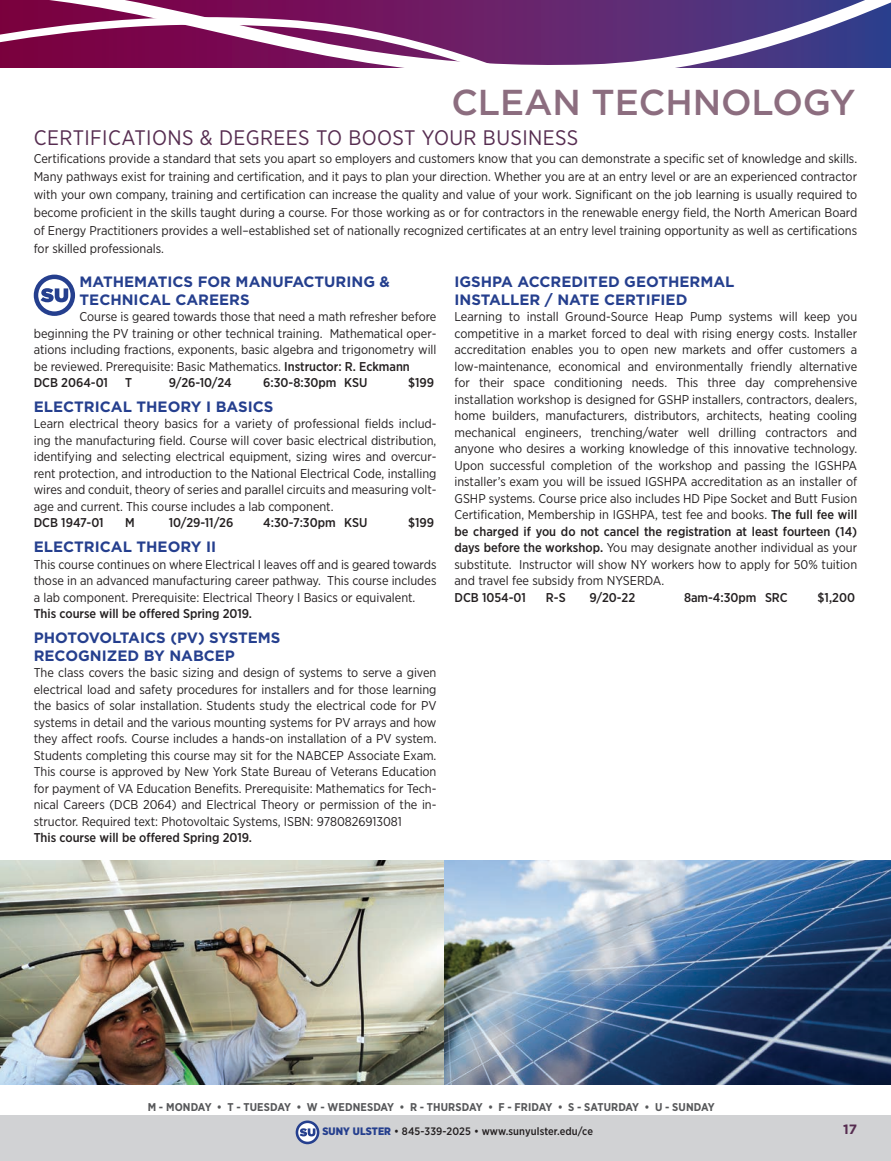
<style>
.page{position:relative;width:891px;height:1161px;background:#fff}
.page>*{position:absolute;margin:0;border:0;box-sizing:border-box;transform-origin:0 0}
.t1{font:500 36px "Gotham";color:#8c6d7f}
.t2{font:21px "Gotham Narrow";color:#562c50}
.t3{font:700 15px/18px "Gotham";color:#253f8e}
.t4{font:700 13.5px "Gotham";color:#562c50}
.t5{font:12.75px/16.5px "Gotham Narrow";color:#231f20;text-align:justify}
.t6{font:500 12.75px "Gotham Narrow";color:#231f20}
.t7{font:700 11.25px "Gotham Narrow";letter-spacing:.01em;color:#57585a}
.t8{font:500 10.8px "Gotham Narrow";letter-spacing:.01em;color:#231f20}
.s1{font-weight:500}
.s2{font-weight:900;color:#253f8e}
</style>
<div class="page">
<div style="left:0;top:1115px;width:891px;height:46px;background:#d1d2d4"></div>
<svg style="left:297px;top:1122px;width:21px;height:21px"></svg>
<div style="left:296px;top:1121px;width:23px;height:23px;border:3px solid #253f8e;border-radius:50%"></div>
<svg style="left:300px;top:1128px;width:15px;height:8px"></svg>
<svg style="left:0;top:0;width:891px;height:68px"></svg>
<div style="left:34px;top:275px;width:41px;height:41px;border:4px solid #253f8e;border-radius:50%"></div>
<svg style="left:41px;top:288px;width:27px;height:14px"></svg>
<img style="left:0;top:861px;width:891px;height:223px">
<h1 class="t1" style="left:451px;top:78px;width:406px">CLEAN TECHNOLOGY</h1>
<h2 class="t2" style="left:34px;top:125px;width:546px">CERTIFICATIONS &amp; DEGREES TO BOOST YOUR BUSINESS</h2>
<p class="t5" style="left:34px;top:149px;width:825px;line-height:18px">Certifications provide a standard that sets you apart so employers and customers know that you can demonstrate a specific set of knowledge and skills.<br>Many pathways exist for training and certification, and it pays to plan your direction. Whether you are at an entry level or are an experienced contractor with your own company, training and certification can increase the quality and value of your work. Significant on the job learning is usually required to become proficient in the skills taught during a course. For those working as or for contractors in the renewable energy field, the North American Board of Energy Practitioners provides a well–established set of nationally recognized certificates at an entry level training opportunity as well as certifications for skilled professionals.</p>
<p class="t3" style="left:454px;top:272px;width:282px">IGSHPA ACCREDITED GEOTHERMAL<br>INSTALLER / NATE CERTIFIED</p>
<p class="t5" style="left:454px;top:308px;width:404px">Learning to install Ground-Source Heap Pump systems will keep you competitive in a market forced to deal with rising energy costs. Installer accreditation enables you to open new markets and offer customers a low-maintenance, economical and environmentally friendly alternative for their space conditioning needs. This three day comprehensive installation workshop is designed for GSHP installers, contractors, dealers, home builders, manufacturers, distributors, architects, heating cooling mechanical engineers, trenching/water well drilling contractors and anyone who desires a working knowledge of this innovative technology.<br>Upon successful completion of the workshop and passing the IGSHPA installer’s exam you will be issued IGSHPA accreditation as an installer of GSHP systems. Course price also includes HD Pipe Socket and Butt Fusion Certification, Membership in IGSHPA, test fee and books. <span class="s1">The full fee will be charged if you do not cancel the registration at least fourteen (14) days before the workshop.</span> You may designate another individual as your substitute. Instructor will show NY workers how to apply for 50% tuition and travel fee subsidy from NYSERDA.</p>
<p class="t6" style="left:454px;top:589px;width:73px">DCB 1054-01</p>
<p class="t6" style="left:546px;top:589px;width:21px">R-S</p>
<p class="t6" style="left:589px;top:589px;width:47px">9/20-22</p>
<p class="t6" style="left:684px;top:589px;width:105px">8am-4:30pm SRC</p>
<p class="t6" style="left:818px;top:589px;width:39px">$1,200</p>
<p class="t3" style="left:80px;top:272px;width:312px">MATHEMATICS FOR MANUFACTURING &amp;<br>TECHNICAL CAREERS</p>
<p class="t5" style="left:34px;top:308px;width:404px;text-align:left;text-indent:46px">Course is geared towards those that need a math refresher before beginning the PV training or other technical training. Mathematical oper&shy;ations including fractions, exponents, basic algebra and trigonometry will be reviewed. Prerequisite: Basic Mathematics. <span class="s1">Instructor: R. Eckmann DCB 2064-01</span></p>
<p class="t6" style="left:125px;top:375px;width:8px">T</p>
<p class="t6" style="left:169px;top:375px;width:64px">9/26-10/24</p>
<p class="t6" style="left:263px;top:375px;width:106px">6:30-8:30pm KSU</p>
<p class="t6" style="left:408px;top:375px;width:28px">$199</p>
<p class="t3" style="left:34px;top:397px;width:241px">ELECTRICAL THEORY I BASICS</p>
<p class="t5" style="left:34px;top:415px;width:404px">Learn electrical theory basics for a variety of professional fields includ&shy;ing the manufacturing field. Course will cover basic electrical distribution, identifying and selecting electrical equipment, sizing wires and overcur&shy;rent protection, and introduction to the National Electrical Code, installing wires and conduit, theory of series and parallel circuits and measuring volt&shy;age and current. This course includes a lab component.</p>
<p class="t6" style="left:34px;top:515px;width:71px">DCB 1947-01</p>
<p class="t6" style="left:125px;top:515px;width:11px">M</p>
<p class="t6" style="left:169px;top:515px;width:66px">10/29-11/26</p>
<p class="t6" style="left:263px;top:515px;width:106px">4:30-7:30pm KSU</p>
<p class="t6" style="left:408px;top:515px;width:28px">$199</p>
<p class="t3" style="left:34px;top:538px;width:184px">ELECTRICAL THEORY II</p>
<p class="t5" style="left:34px;top:556px;width:404px">This course continues on where Electrical I leaves off and is geared towards those in an advanced manufacturing career pathway. This course includes a lab component. Prerequisite: Electrical Theory I Basics or equivalent.</p>
<p class="t6" style="left:34px;top:606px;width:220px">This course will be offered Spring 2019.</p>
<p class="t3" style="left:34px;top:628px;width:248px">PHOTOVOLTAICS (PV) SYSTEMS<br>RECOGNIZED BY NABCEP</p>
<p class="t5" style="left:34px;top:664px;width:404px">The class covers the basic sizing and design of systems to serve a given electrical load and safety procedures for installers and for those learning the basics of solar installation. Students study the electrical code for PV systems in detail and the various mounting systems for PV arrays and how they affect roofs. Course includes a hands-on installation of a PV system.<br>Students completing this course may sit for the NABCEP Associate Exam.<br>This course is approved by New York State Bureau of Veterans Education for payment of VA Education Benefits. Prerequisite: Mathematics for Tech&shy;nical Careers (DCB 2064) and Electrical Theory or permission of the in&shy;structor. Required text: Photovoltaic Systems, ISBN: 9780826913081</p>
<p class="t6" style="left:34px;top:830px;width:220px">This course will be offered Spring 2019.</p>
<p class="t7" style="left:148px;top:1099px;width:569px">M - MONDAY • T - TUESDAY • W - WEDNESDAY • R - THURSDAY • F - FRIDAY • S - SATURDAY • U - SUNDAY</p>
<p class="t8" style="left:322px;top:1125px;width:272px"><span class="s2">SUNY ULSTER</span> • 845-339-2025 • www.sunyulster.edu/ce</p>
<p class="t4" style="left:843px;top:1120px;width:15px">17</p>
</div>
